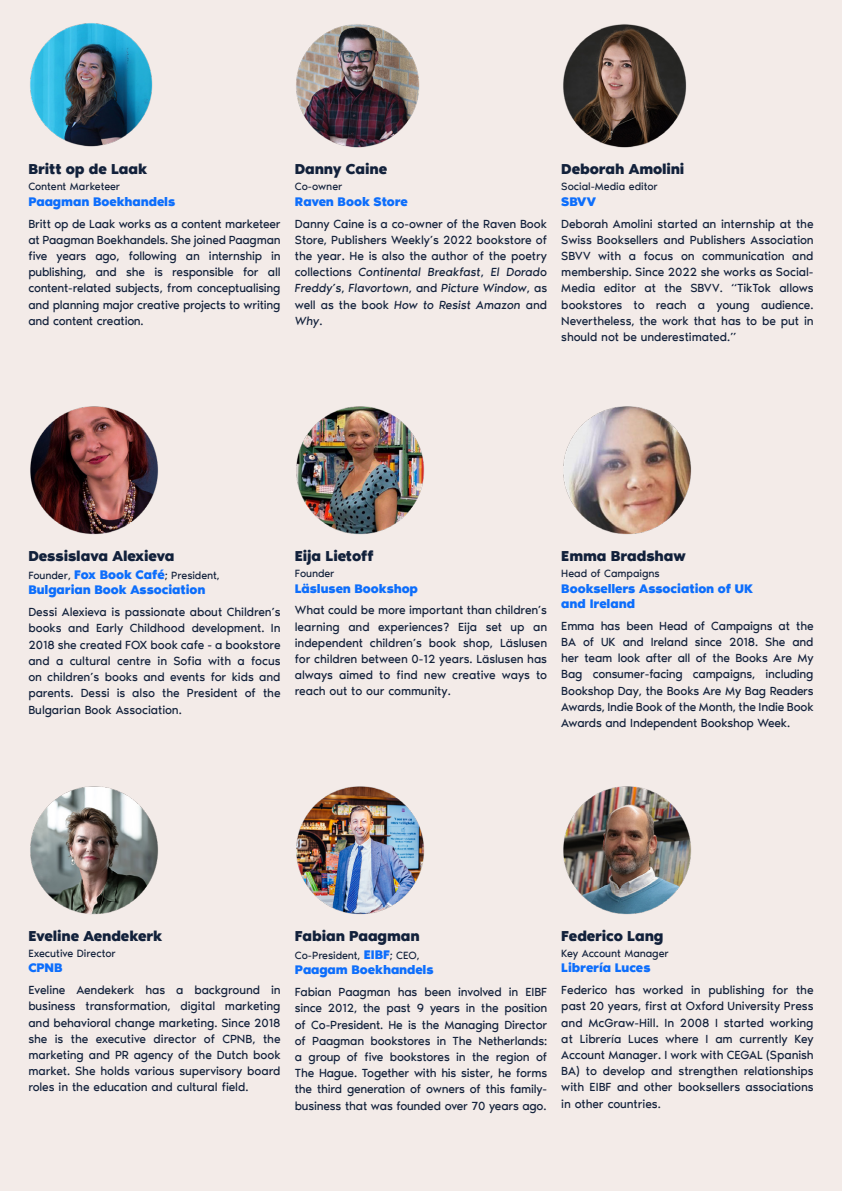
<style>
.page{position:relative;width:842px;height:1191px;background:#f3ebe8}
.page>*{position:absolute;margin:0;border:0;box-sizing:border-box;transform-origin:0 0}
.t1{font:700 14.8px "Noir Pro";letter-spacing:-.01em;color:#12213b}
.t2{font:700 12.8px/15.4px "Noir Pro";letter-spacing:-.01em;color:#0d6efc}
.t3{font:12.1px/16.2px "Noir Pro";letter-spacing:-.01em;color:#12213b;text-align:justify}
.t4{font:10.8px "Noir Pro";letter-spacing:-.01em;color:#12213b}
.s1{font-style:italic}
.s2{font-weight:700;font-size:12.8px;color:#0d6efc}
</style>
<div class="page">
<img style="left:28px;top:22px;width:126px;height:125px;border-radius:63px">
<img style="left:295px;top:23px;width:126px;height:125px;border-radius:63px">
<img style="left:561px;top:23px;width:126px;height:125px;border-radius:63px">
<img style="left:561px;top:404px;width:131px;height:131px;border-radius:65px">
<img style="left:561px;top:784px;width:131px;height:131px;border-radius:65px">
<img style="left:295px;top:404px;width:131px;height:131px;border-radius:65px">
<img style="left:295px;top:784px;width:131px;height:131px;border-radius:65px">
<img style="left:28px;top:404px;width:131px;height:131px;border-radius:65px">
<img style="left:28px;top:784px;width:131px;height:131px;border-radius:65px">
<p class="t1" style="left:28px;top:157px;width:120px">Britt op de Laak</p>
<p class="t4" style="left:28px;top:178px;width:93px">Content Marketeer</p>
<p class="t2" style="left:28px;top:193px;width:148px">Paagman Boekhandels</p>
<p class="t3" style="left:28px;top:215px;width:254px">Britt op de Laak works as a content marketeer at Paagman Boekhandels. She joined Paagman five years ago, following an internship in publishing, and she is responsible for all content-related subjects, from conceptualising and planning major creative projects to writing and content creation.</p>
<p class="t1" style="left:295px;top:157px;width:94px">Danny Caine</p>
<p class="t4" style="left:295px;top:178px;width:49px">Co-owner</p>
<p class="t2" style="left:295px;top:193px;width:115px">Raven Book Store</p>
<p class="t3" style="left:295px;top:215px;width:254px">Danny Caine is a co-owner of the Raven Book Store, Publishers Weekly’s 2022 bookstore of the year. He is also the author of the poetry collections <span class="s1">Continental Breakfast</span>, <span class="s1">El Dorad</span>o <span class="s1">Freddy’s</span>, <span class="s1">Flavortown</span>, and <span class="s1">Picture Window</span>, as well as the book <span class="s1">How to Resist Amazon</span> and <span class="s1">Why</span>.</p>
<p class="t1" style="left:561px;top:157px;width:125px">Deborah Amolini</p>
<p class="t4" style="left:561px;top:178px;width:98px">Social-Media editor</p>
<p class="t2" style="left:561px;top:193px;width:36px">SBVV</p>
<p class="t3" style="left:561px;top:215px;width:254px">Deborah Amolini started an internship at the Swiss Booksellers and Publishers Association SBVV with a focus on communication and membership. Since 2022 she works as Social-Media editor at the SBVV. “TikTok allows bookstores to reach a young audience.<br>Nevertheless, the work that has to be put in should not be underestimated.”</p>
<p class="t1" style="left:28px;top:544px;width:148px">Dessislava Alexieva</p>
<p class="t4" style="left:28px;top:567px;width:193px">Founder, <span class="s2">Fox Book Café</span>; President,</p>
<p class="t2" style="left:28px;top:581px;width:179px">Bulgarian Book Association</p>
<p class="t3" style="left:28px;top:603px;width:254px">Dessi Alexieva is passionate about Children’s books and Early Childhood development. In 2018 she created FOX book cafe - a bookstore and a cultural centre in Sofia with a focus on children’s books and events for kids and parents. Dessi is also the President of the Bulgarian Book Association.</p>
<p class="t1" style="left:295px;top:544px;width:80px">Eija Lietoff</p>
<p class="t4" style="left:295px;top:565px;width:41px">Founder</p>
<p class="t2" style="left:295px;top:579px;width:125px">Läslusen Bookshop</p>
<p class="t3" style="left:295px;top:601px;width:254px">What could be more important than children’s learning and experiences? Eija set up an independent children’s book shop, Läslusen for children between 0-12 years. Läslusen has always aimed to find new creative ways to reach out to our community.</p>
<p class="t1" style="left:561px;top:544px;width:126px">Emma Bradshaw</p>
<p class="t4" style="left:561px;top:565px;width:100px">Head of Campaigns</p>
<p class="t2" style="left:561px;top:579px;width:193px">Booksellers Association of UK and Ireland</p>
<p class="t3" style="left:561px;top:617px;width:254px">Emma has been Head of Campaigns at the BA of UK and Ireland since 2018. She and her team look after all of the Books Are My Bag consumer-facing campaigns, including Bookshop Day, the Books Are My Bag Readers Awards, Indie Book of the Month, the Indie Book Awards and Independent Bookshop Week.</p>
<p class="t1" style="left:28px;top:923px;width:135px">Eveline Aendekerk</p>
<p class="t4" style="left:28px;top:945px;width:89px">Executive Director</p>
<p class="t2" style="left:28px;top:959px;width:36px">CPNB</p>
<p class="t3" style="left:28px;top:981px;width:254px">Eveline Aendekerk has a background in business transformation, digital marketing and behavioral change marketing. Since 2018 she is the executive director of CPNB, the marketing and PR agency of the Dutch book market. She holds various supervisory board roles in the education and cultural field.</p>
<p class="t1" style="left:295px;top:923px;width:126px">Fabian Paagman</p>
<p class="t4" style="left:295px;top:947px;width:126px">Co-President, <span class="s2">EIBF</span>; CEO,</p>
<p class="t2" style="left:295px;top:961px;width:140px">Paagam Boekhandels</p>
<p class="t3" style="left:295px;top:983px;width:254px">Fabian Paagman has been involved in EIBF since 2012, the past 9 years in the position of Co-President. He is the Managing Director of Paagman bookstores in The Netherlands: a group of five bookstores in the region of The Hague. Together with his sister, he forms the third generation of owners of this family&shy;business that was founded over 70 years ago.</p>
<p class="t1" style="left:561px;top:923px;width:104px">Federico Lang</p>
<p class="t4" style="left:561px;top:945px;width:109px">Key Account Manager</p>
<p class="t2" style="left:561px;top:959px;width:91px">Librería Luces</p>
<p class="t3" style="left:561px;top:981px;width:254px">Federico has worked in publishing for the past 20 years, first at Oxford University Press and McGraw-Hill. In 2008 I started working at Librería Luces where I am currently Key Account Manager. I work with CEGAL (Spanish BA) to develop and strengthen relationships with EIBF and other booksellers associations in other countries.</p>
</div>
